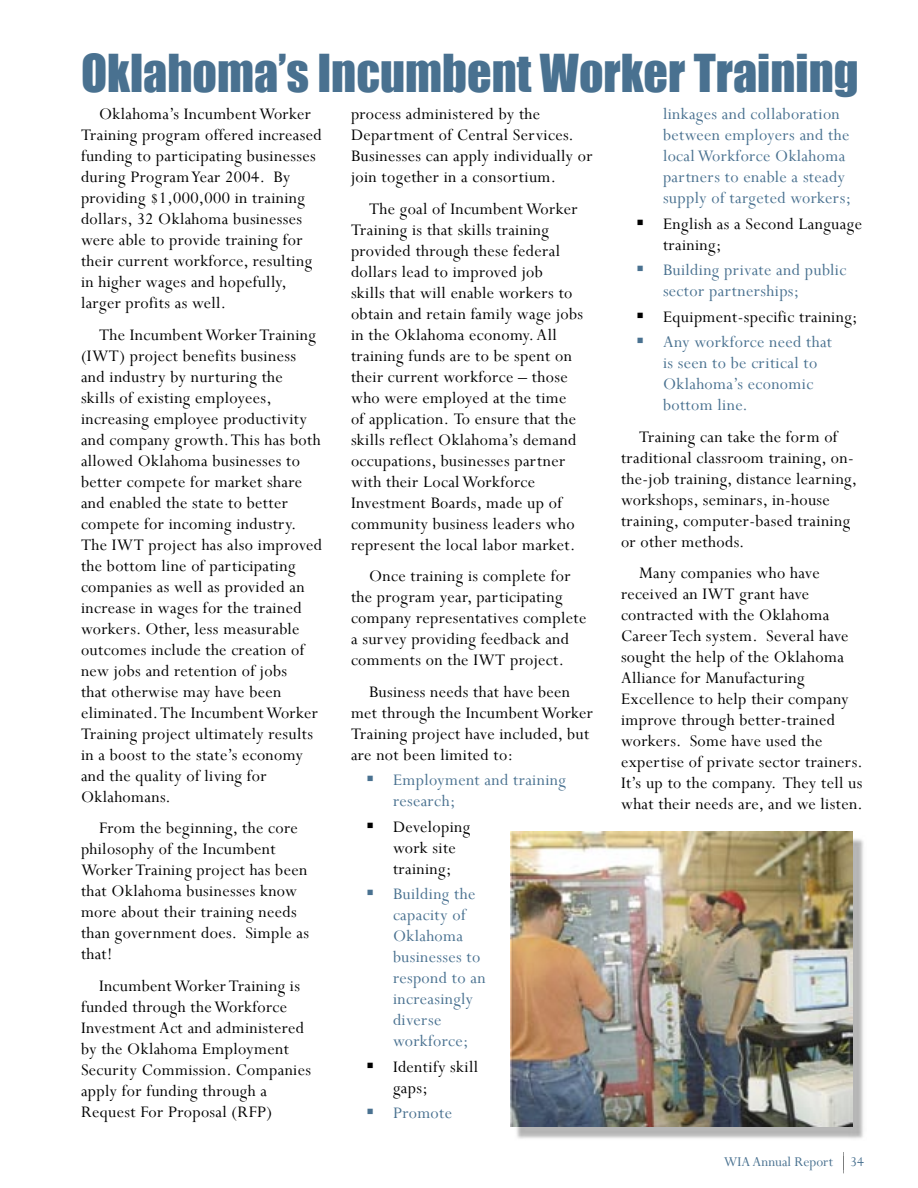
<style>
.page{position:relative;width:918px;height:1188px;background:#fff}
.page>*{position:absolute;margin:0;border:0;box-sizing:border-box;transform-origin:0 0}
.t1{font:48px "Impact";color:#497190}
.t2{font:18px/21px "Perpetua";letter-spacing:.02em;color:#000}
.t3{font:18px/21px "Perpetua";letter-spacing:.02em;color:#497190}
.t4{font:15px "Perpetua";color:#497190}
</style>
<div class="page">
<img style="left:514px;top:839px;width:350px;height:300px">
<img style="left:510px;top:831px;width:343px;height:295px">
<svg style="left:843px;top:1152px;width:1px;height:21px"></svg>
<h1 class="t1" style="left:81px;top:36px;width:779px">Oklahoma’s Incumbent Worker Training</h1>
<p class="t2" style="left:81px;top:103px;width:242px;text-indent:18px">Oklahoma’s Incumbent Worker<br>Training program offered increased funding to participating businesses during Program Year 2004. By providing $1,000,000 in training dollars, 32 Oklahoma businesses were able to provide training for their current workforce, resulting in higher wages and hopefully, larger profits as well.</p>
<p class="t2" style="left:81px;top:324px;width:243px;text-indent:18px">The Incumbent Worker Training (IWT) project benefits business and industry by nurturing the<br>skills of existing employees, increasing employee productivity and company growth. This has both allowed Oklahoma businesses to better compete for market share and enabled the state to better compete for incoming industry.<br>The IWT project has also improved the bottom line of participating companies as well as provided an increase in wages for the trained workers. Other, less measurable outcomes include the creation of new jobs and retention of jobs<br>that otherwise may have been eliminated. The Incumbent Worker<br>Training project ultimately results in a boost to the state’s economy and the quality of living for<br>Oklahomans.</p>
<p class="t2" style="left:81px;top:817px;width:230px;text-indent:18px">From the beginning, the core philosophy of the Incumbent<br>Worker Training project has been that Oklahoma businesses know more about their training needs than government does. Simple as that!</p>
<p class="t2" style="left:81px;top:975px;width:232px;text-indent:18px">Incumbent Worker Training is funded through the Workforce<br>Investment Act and administered by the Oklahoma Employment<br>Security Commission. Companies apply for funding through a<br>Request For Proposal (RFP)</p>
<p class="t2" style="left:351px;top:103px;width:243px">process administered by the<br>Department of Central Services.<br>Businesses can apply individually or join together in a consortium.</p>
<p class="t2" style="left:351px;top:198px;width:234px;text-indent:18px">The goal of Incumbent Worker<br>Training is that skills training provided through these federal dollars lead to improved job<br>skills that will enable workers to obtain and retain family wage jobs in the Oklahoma economy. All training funds are to be spent on their current workforce – those who were employed at the time of application. To ensure that the skills reflect Oklahoma’s demand occupations, businesses partner with their Local Workforce<br>Investment Boards, made up of community business leaders who represent the local labor market.</p>
<p class="t2" style="left:351px;top:565px;width:237px;text-indent:18px">Once training is complete for the program year, participating company representatives complete a survey providing feedback and comments on the IWT project.</p>
<p class="t2" style="left:351px;top:681px;width:244px;text-indent:18px">Business needs that have been met through the Incumbent Worker<br>Training project have included, but are not been limited to:</p>
<p class="t3" style="left:393px;top:769px;width:174px;text-indent:-27px">▪ Employment and training research;</p>
<p class="t2" style="left:393px;top:816px;width:79px;text-indent:-27px">▪ Developing work site training;</p>
<p class="t3" style="left:393px;top:883px;width:94px;text-indent:-27px">▪ Building the capacity of<br>Oklahoma businesses to respond to an increasingly diverse workforce;</p>
<p class="t2" style="left:393px;top:1056px;width:87px;text-indent:-27px">▪ Identify skill gaps;</p>
<p class="t3" style="left:366px;top:1102px;width:88px">▪ Promote</p>
<p class="t3" style="left:663px;top:103px;width:190px">linkages and collaboration between employers and the local Workforce Oklahoma partners to enable a steady supply of targeted workers;</p>
<p class="t2" style="left:663px;top:213px;width:201px;text-indent:-27px">▪ English as a Second Language training;</p>
<p class="t3" style="left:663px;top:259px;width:185px;text-indent:-27px">▪ Building private and public sector partnerships;</p>
<p class="t2" style="left:636px;top:306px;width:223px">▪ Equipment-specific training;</p>
<p class="t3" style="left:663px;top:331px;width:171px;text-indent:-27px">▪ Any workforce need that is seen to be critical to<br>Oklahoma’s economic bottom line.</p>
<p class="t2" style="left:621px;top:426px;width:238px;text-indent:18px">Training can take the form of traditional classroom training, on&shy;the-job training, distance learning, workshops, seminars, in-house training, computer-based training or other methods.</p>
<p class="t2" style="left:621px;top:562px;width:243px;text-indent:18px">Many companies who have received an IWT grant have contracted with the Oklahoma<br>Career Tech system. Several have sought the help of the Oklahoma<br>Alliance for Manufacturing<br>Excellence to help their company improve through better-trained workers. Some have used the expertise of private sector trainers.<br>It’s up to the company. They tell us what their needs are, and we listen.</p>
<p class="t4" style="left:724px;top:1152px;width:142px">WIA Annual Report 34</p>
</div>
